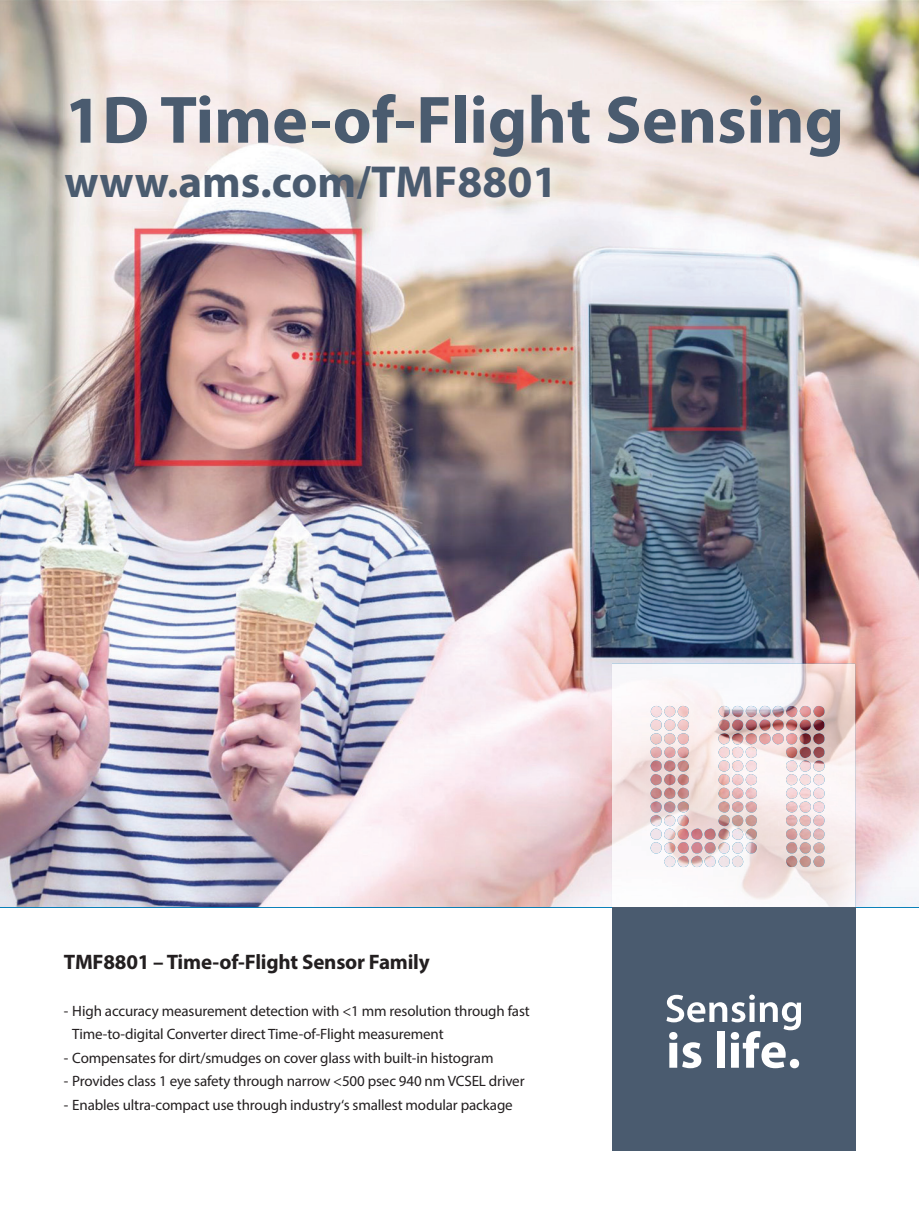
<style>
.page{position:relative;width:919px;height:1214px;background:#fff}
.page>*{position:absolute;margin:0;border:0;box-sizing:border-box;transform-origin:0 0}
.t1{font:700 67.5px "Myriad Pro";color:#4a5b6f}
.t2{font:700 45px "Myriad Pro";color:#4a5b6f}
.t3{font:700 21px "Myriad Pro";letter-spacing:-.01em;color:#231f20}
.t4{font:15px/23.5px "Myriad Pro";letter-spacing:-.01em;color:#231f20}
</style>
<div class="page">
<img style="left:0;top:0;width:918px;height:907px">
<img style="left:612px;top:663px;width:243px;height:244px">
<div style="left:612px;top:907px;width:243px;height:243px;background:#4a5b6f"></div>
<svg style="left:666px;top:994px;width:135px;height:74px"></svg>
<svg style="left:789px;top:1058px;width:10px;height:10px"></svg>
<h1 class="t1" style="left:65px;top:76px;width:781px">1D Time-of-Flight Sensing</h1>
<h2 class="t2" style="left:65px;top:152px;width:494px">www.ams.com/TMF8801</h2>
<h3 class="t3" style="left:64px;top:947px;width:367px">TMF8801 – Time-of-Flight Sensor Family</h3>
<p class="t4" style="left:72px;top:998px;width:459px;text-indent:-9px">- High accuracy measurement detection with &lt;1 mm resolution through fast<br>Time-to-digital Converter direct Time-of-Flight measurement</p>
<p class="t4" style="left:64px;top:1045px;width:431px">- Compensates for dirt/smudges on cover glass with built-in histogram</p>
<p class="t4" style="left:64px;top:1069px;width:462px">- Provides class 1 eye safety through narrow &lt;500 psec 940 nm VCSEL driver</p>
<p class="t4" style="left:64px;top:1092px;width:450px">- Enables ultra-compact use through industry‘s smallest modular package</p>
</div>
